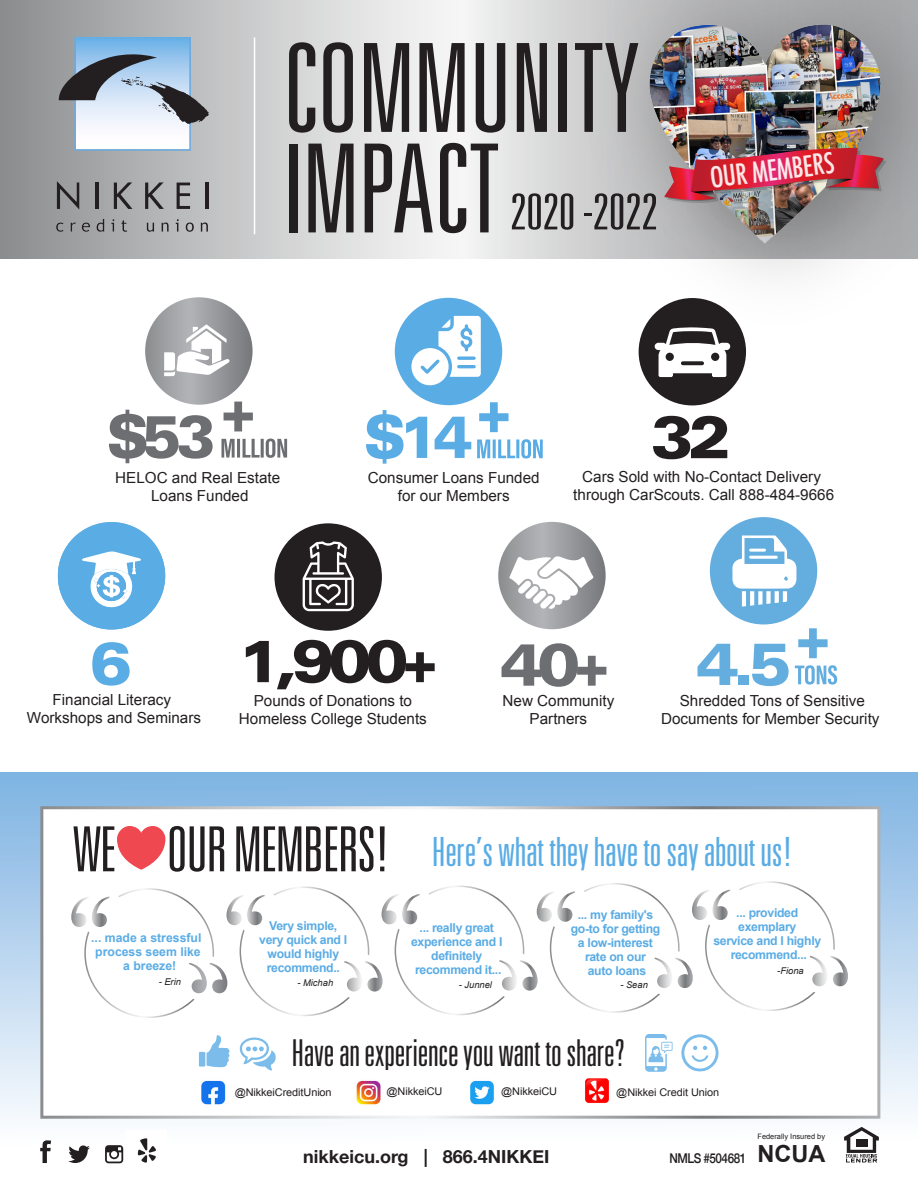
<style>
.page{position:relative;width:918px;height:1188px;background:#fff}
.page>*{position:absolute;margin:0;border:0;box-sizing:border-box;transform-origin:0 0}
.t1{font:300 ultra-condensed 123px/100.5px "Univers";letter-spacing:-.01em;color:#231f20;scale:1.04 1}
.t2{font:900 expanded 59.1px "Univers";color:#231f20}
.t3{font:900 expanded 59.1px "Univers";color:#6d6e71}
.t4{font:900 expanded 59.1px "Univers";color:#64addf}
.t5{font:900 expanded 59.1px "Univers";color:#6d6e71;scale:.9 1}
.t6{font:900 expanded 59.1px "Univers";color:#5aace5;scale:.9 1}
.t7{font:900 expanded 59.1px "Univers";color:#5aace5}
.t8{font:300 ultra-condensed 49.5px "Univers";letter-spacing:-.005em;color:#231f20;scale:1.22 1}
.t9{font:300 ultra-condensed 40.2px "Univers";letter-spacing:-.01em;color:#5aace5;scale:1.04 1}
.t10{font:300 ultra-condensed 37.05px "Univers";letter-spacing:-.01em;color:#231f20;scale:1.04 1}
.t11{font:33.75px "Futura PT";letter-spacing:.005em;color:#231f20}
.t12{font:500 condensed 28.05px "Futura";color:#fff}
.t13{font:20.25px "Trebuchet MS";letter-spacing:.14em;color:#231f20}
.t14{font:700 18px "Helvetica Neue";color:#231f20}
.t15{font:15.3px/17.9px "Arial";color:#231f20;text-align:center}
.t16{font:500 13.5px "Helvetica Neue";letter-spacing:-.045em;color:#231f20;scale:.87 1}
.t17{font:700 12.3px/14px "Arial";letter-spacing:-.025em;color:#5aace5;text-align:center}
.t18{font:700 12.3px/14px "Arial";color:#5aace5;text-align:center}
.t19{font:10.65px "Arial";letter-spacing:-.01em;color:#231f20;scale:1.04 1}
.t20{font:italic 9.3px "Arial";color:#231f20}
.t21{font:8.1px "Trebuchet MS";color:#231f20}
.t22{font:7.5px "Arial";color:#231f20}
.s1{font-size:62.25px;color:#231f20}
.s2{font-family:"Arial";font-weight:700;font-size:23.55px}
</style>
<div class="page">
<svg style="left:498px;top:522px;width:108px;height:107px;background:#9b9da0"></svg>
<svg style="left:509px;top:556px;width:85px;height:54px"></svg>
<div style="left:275px;top:523px;width:107px;height:108px;background:#231f20;border-radius:50%"></div>
<svg style="left:303px;top:541px;width:51px;height:70px"></svg>
<div style="left:58px;top:522px;width:107px;height:108px;background:#5aace5;border-radius:54px"></div>
<svg style="left:82px;top:551px;width:59px;height:57px"></svg>
<svg style="left:145px;top:297px;width:108px;height:108px;background:#9a9c9f"></svg>
<svg style="left:221px;top:439px;width:66px;height:19px"></svg>
<svg style="left:164px;top:324px;width:66px;height:52px"></svg>
<div style="left:0;top:772px;width:918px;height:416px;background:linear-gradient(to bottom,#7fb3e1,#fff)"></div>
<svg style="left:40px;top:806px;width:840px;height:313px"></svg>
<svg style="left:0;top:1px;width:541px;height:257px;background:#cececf"></svg>
<svg style="left:57px;top:181px;width:22px;height:29px"></svg>
<hr style="left:95px;top:182px;width:3px;height:27px;background:#231f20">
<hr style="left:205px;top:182px;width:3px;height:27px;background:#231f20">
<svg style="left:114px;top:182px;width:19px;height:27px"></svg>
<svg style="left:145px;top:182px;width:19px;height:27px"></svg>
<svg style="left:176px;top:182px;width:14px;height:27px"></svg>
<svg style="left:56px;top:222px;width:8px;height:10px"></svg>
<svg style="left:71px;top:222px;width:5px;height:10px"></svg>
<svg style="left:82px;top:222px;width:8px;height:10px"></svg>
<svg style="left:96px;top:219px;width:8px;height:13px"></svg>
<svg style="left:111px;top:219px;width:3px;height:13px"></svg>
<svg style="left:121px;top:220px;width:6px;height:12px"></svg>
<svg style="left:147px;top:223px;width:7px;height:9px"></svg>
<svg style="left:162px;top:222px;width:7px;height:10px"></svg>
<svg style="left:176px;top:219px;width:3px;height:13px"></svg>
<svg style="left:186px;top:222px;width:8px;height:10px"></svg>
<svg style="left:201px;top:222px;width:7px;height:10px"></svg>
<svg style="left:58px;top:37px;width:151px;height:114px"></svg>
<hr style="left:254px;top:37px;width:1px;height:197px;background:#fff">
<svg style="left:844px;top:1127px;width:35px;height:35px"></svg>
<svg style="left:68px;top:1145px;width:22px;height:18px"></svg>
<div style="left:127px;top:1130px;width:40px;height:41px;background:#fff"></div>
<svg style="left:138px;top:1138px;width:18px;height:25px"></svg>
<svg style="left:105px;top:1145px;width:18px;height:18px"></svg>
<svg style="left:40px;top:1140px;width:11px;height:23px"></svg>
<div style="left:639px;top:298px;width:107px;height:107px;background:#231f20;border-radius:50%"></div>
<div style="left:395px;top:298px;width:107px;height:107px;background:#5aace5;border-radius:50%"></div>
<svg style="left:411px;top:316px;width:70px;height:69px"></svg>
<svg style="left:477px;top:439px;width:66px;height:20px"></svg>
<div style="left:710px;top:517px;width:107px;height:107px;background:#64addf;border-radius:50%"></div>
<svg style="left:795px;top:665px;width:42px;height:20px"></svg>
<svg style="left:732px;top:535px;width:65px;height:72px"></svg>
<img style="left:541px;top:0;width:377px;height:378px">
<img style="left:601px;top:11px;width:317px;height:29px">
<img style="left:600px;top:40px;width:318px;height:291px">
<svg style="left:117px;top:826px;width:48px;height:44px"></svg>
<svg style="left:71px;top:881px;width:777px;height:137px"></svg>
<img style="left:585px;top:1078px;width:25px;height:25px">
<img style="left:354px;top:1075px;width:28px;height:33px">
<img style="left:199px;top:1075px;width:27px;height:33px">
<img style="left:469px;top:1075px;width:28px;height:33px">
<svg style="left:240px;top:1038px;width:36px;height:33px"></svg>
<svg style="left:199px;top:1035px;width:31px;height:32px"></svg>
<svg style="left:681px;top:1034px;width:38px;height:37px"></svg>
<svg style="left:645px;top:1034px;width:28px;height:38px"></svg>
<h1 class="t1" style="left:283px;top:36px;width:345px">COMMUNITY<br>IMPACT</h1>
<h3 class="t11" style="left:274px;top:174px;width:152px">MABUHAY</h3>
<h3 class="t13" style="left:276px;top:204px;width:142px">credit union</h3>
<p class="t21" style="left:419px;top:218px;width:7px">®</p>
<h3 class="t8" style="left:510px;top:186px;width:123px">2020 -2022</h3>
<h3 class="t12" style="left:708px;top:160px;width:126px;rotate:-7deg">OUR MEMBERS</h3>
<h2 class="t3" style="left:221px;top:376px;width:36px">+</h2>
<h2 class="t5" style="left:108px;top:402px;width:121px">$53</h2>
<p class="t15" style="left:115px;top:469px;width:167px">HELOC and Real Estate<br>Loans Funded</p>
<h2 class="t7" style="left:476px;top:377px;width:36px">+</h2>
<h2 class="t6" style="left:365px;top:402px;width:121px">$14</h2>
<p class="t15" style="left:368px;top:469px;width:173px">Consumer Loans Funded for our Members</p>
<h2 class="t2" style="left:651px;top:403px;width:82px">32</h2>
<p class="t15" style="left:573px;top:468px;width:262px">Cars Sold with No-Contact Delivery through CarScouts. Call 888-484-9666</p>
<h2 class="t7" style="left:90px;top:629px;width:44px">6</h2>
<p class="t15" style="left:27px;top:708px;width:176px">Workshops and Seminars</p>
<p class="t15" style="left:53px;top:691px;width:120px">Financial Literacy</p>
<h2 class="t2" style="left:238px;top:627px;width:201px">1,900+</h2>
<p class="t15" style="left:239px;top:692px;width:190px">Pounds of Donations to<br>Homeless College Students</p>
<h2 class="t3" style="left:500px;top:630px;width:111px">40+</h2>
<p class="t15" style="left:503px;top:692px;width:113px">New Community<br>Partners</p>
<h2 class="t4" style="left:696px;top:629px;width:97px">4.5</h2>
<h2 class="t4" style="left:796px;top:603px;width:36px">+</h2>
<p class="t15" style="left:661px;top:692px;width:220px">Shredded Tons of Sensitive<br>Documents for Member Security</p>
<h3 class="t9" style="left:73px;top:831px;width:694px"><span class="s1">WE OUR MEMBERS!</span> Here’s what they have to say about us!</h3>
<p class="t18" style="left:91px;top:931px;width:112px">... made a stressful process seem like a breeze!</p>
<p class="t20" style="left:159px;top:976px;width:24px">- Erin</p>
<p class="t17" style="left:259px;top:920px;width:90px">Very simple, very quick and I would highly recommend..</p>
<p class="t20" style="left:297px;top:977px;width:37px">- Michah</p>
<p class="t17" style="left:411px;top:921px;width:93px">... really great experience and I definitely recommend it...</p>
<p class="t20" style="left:459px;top:978px;width:35px">- Junnel</p>
<p class="t17" style="left:571px;top:908px;width:91px">... my family's go-to for getting a low-interest rate on our<br>auto loans</p>
<p class="t20" style="left:620px;top:979px;width:29px">- Sean</p>
<h3 class="t10" style="left:292px;top:1034px;width:322px">Have an experience you want to share?</h3>
<p class="t17" style="left:713px;top:907px;width:109px">... provided exemplary<br>service and I highly recommend...</p>
<p class="t20" style="left:777px;top:965px;width:28px">-Fiona</p>
<p class="t19" style="left:235px;top:1085px;width:95px">@NikkeiCreditUnion</p>
<p class="t19" style="left:387px;top:1085px;width:55px">@NikkeiCU</p>
<p class="t19" style="left:501px;top:1084px;width:55px">@NikkeiCU</p>
<p class="t19" style="left:616px;top:1085px;width:101px">@Nikkei Credit Union</p>
<p class="t22" style="left:757px;top:1132px;width:69px">Federally Insured by</p>
<p class="t14" style="left:303px;top:1142px;width:248px">nikkeicu.org | 866.4NIKKEI</p>
<p class="t16" style="left:670px;top:1148px;width:181px">NMLS #504681 <span class="s2">NCUA</span></p>
</div>
